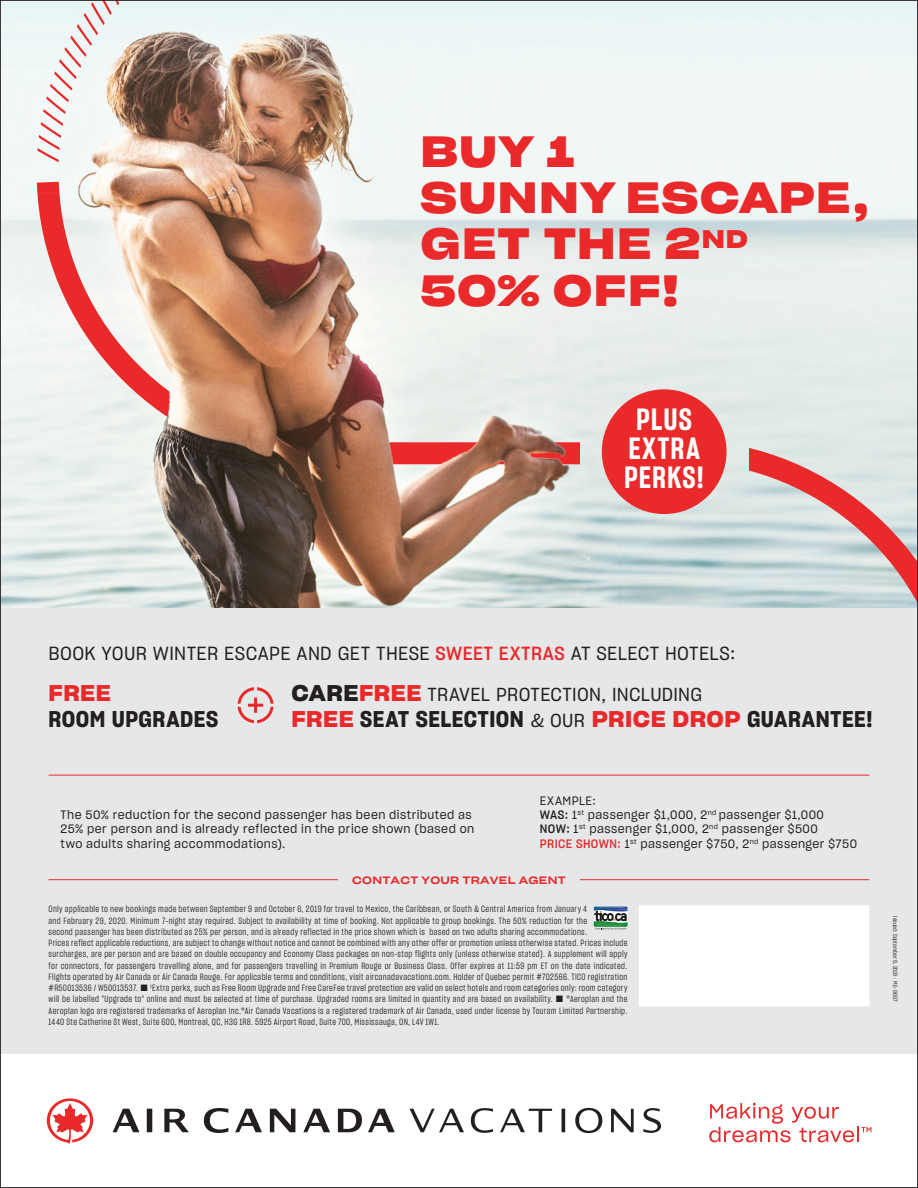
<style>
.page{position:relative;width:918px;height:1188px;background:#fff}
.page>*{position:absolute;margin:0;border:0;box-sizing:border-box;transform-origin:0 0}
.t1{font:42.75px/46.2px "Sharp Grotesk Sm Bold 25";letter-spacing:.035em;color:#e9292a}
.t2{font:30px/29px "Sharp Grotesk Sm Bold 15";letter-spacing:.03em;color:#fff;text-align:center}
.t3{font:22.2px/26.7px "Sharp Grotesk Sm Bold 18";letter-spacing:.02em;color:#231f20}
.t4{font:18.75px "Sharp Grotesk Book 18";letter-spacing:.015em;color:#231f20}
.t5{font:18.6px "Sharp Grotesk Book 18";letter-spacing:.015em;color:#231f20}
.t6{font:12px/14.4px "Sharp Grotesk Book 18";letter-spacing:.035em;color:#231f20}
.t7{font:10.5px "Sharp Grotesk Medium 25";letter-spacing:.025em;color:#e9292a}
.t8{font:9px/11.2px "Sharp Grotesk Book 14";letter-spacing:.035em;color:#231f20}
.t9{font:6px "Sharp Grotesk Book 15";color:#231f20}
.s1{font-family:"Sharp Grotesk Medium 18";color:#e9292a}
.s2{font-family:"Sharp Grotesk Sm Bold 22";color:#e9292a}
.s3{font-family:"Sharp Grotesk Sm Bold 22";font-size:22.2px}
.s4{font-family:"Sharp Grotesk Sm Bold 22";font-size:22.2px;color:#e9292a}
.s5{font-family:"Sharp Grotesk Book 18";font-size:18.6px}
.s6{font-family:"Sharp Grotesk Medium 18"}
</style>
<div class="page">
<div style="left:0;top:95px;width:918px;height:959px;background:#e6e7e9"></div>
<img style="left:2px;top:532px;width:620px;height:76px">
<img style="left:622px;top:2px;width:294px;height:606px">
<svg style="left:749px;top:159px;width:167px;height:449px"></svg>
<img style="left:2px;top:2px;width:728px;height:530px">
<hr style="left:49px;top:775px;width:820px;height:1px;background:#e9292a">
<svg style="left:238px;top:687px;width:36px;height:36px"></svg>
<hr style="left:248px;top:704px;width:15px;height:3px;background:#e9292a">
<hr style="left:254px;top:698px;width:3px;height:15px;background:#e9292a">
<img style="left:595px;top:907px;width:32px;height:3px">
<svg style="left:594px;top:910px;width:33px;height:20px"></svg>
<img style="left:595px;top:921px;width:32px;height:5px">
<hr style="left:49px;top:879px;width:820px;height:1px;background:#e9292a">
<div style="left:338px;top:876px;width:242px;height:8px;background:#e6e7e9"></div>
<div style="left:639px;top:905px;width:230px;height:101px;background:#fff"></div>
<div style="left:602px;top:389px;width:125px;height:125px;background:#e9292a;border-radius:50%"></div>
<svg style="left:47px;top:1098px;width:46px;height:46px"></svg>
<svg style="left:113px;top:1108px;width:548px;height:25px"></svg>
<svg style="left:709px;top:1103px;width:162px;height:39px"></svg>
<p class="t1" style="left:420px;top:128px;width:450px">BUY 1<br>SUNNY ESCAPE,<br>GET THE 2<sup>ND<br></sup>50% OFF!</p>
<p class="t2" style="left:624px;top:405px;width:81px">PLUS<br>EXTRA<br>PERKS!</p>
<p class="t4" style="left:49px;top:639px;width:688px">BOOK YOUR WINTER ESCAPE AND GET THESE <span class="s1">SWEET EXTRAS</span> AT SELECT HOTELS:</p>
<p class="t3" style="left:49px;top:679px;width:171px"><span class="s2">FREE<br></span>ROOM UPGRADES</p>
<p class="t5" style="left:291px;top:680px;width:412px"><span class="s3">CARE</span><span class="s4">FREE</span> TRAVEL PROTECTION, INCLUDING</p>
<p class="t3" style="left:291px;top:706px;width:583px"><span class="s2">FREE</span> SEAT SELECTION <span class="s5">&amp; OUR</span> <span class="s2">PRICE DROP</span> GUARANTEE!</p>
<p class="t6" style="left:61px;top:807px;width:415px">The 50% reduction for the second passenger has been distributed as<br>25% per person and is already reflected in the price shown (based on two adults sharing accommodations).</p>
<p class="t6" style="left:540px;top:793px;width:319px">EXAMPLE:<br><span class="s6">WAS:</span> 1<sup>st</sup> passenger $1,000, 2<sup>nd</sup> passenger $1,000<br><span class="s6">NOW:</span> 1<sup>st</sup> passenger $1,000, 2<sup>nd</sup> passenger $500<br><span class="s1">PRICE SHOWN:</span> 1<sup>st</sup> passenger $750, 2<sup>nd</sup> passenger $750</p>
<p class="t7" style="left:352px;top:871px;width:215px">CONTACT YOUR TRAVEL AGENT</p>
<p class="t8" style="left:49px;top:904px;width:580px">Only applicable to new bookings made between September 9 and October 6, 2019 for travel to Mexico, the Caribbean, or South &amp; Central America from January 4<br>and February 29, 2020. Minimum 7-night stay required. Subject to availability at time of booking. Not applicable to group bookings. The 50% reduction for the<br>second passenger has been distributed as 25% per person, and is already reflected in the price shown which is based on two adults sharing accommodations.<br>Prices reflect applicable reductions, are subject to change without notice and cannot be combined with any other offer or promotion unless otherwise stated. Prices include surcharges, are per person and are based on double occupancy and Economy Class packages on non-stop flights only (unless otherwise stated). A supplement will apply for connectors, for passengers travelling alone, and for passengers travelling in Premium Rouge or Business Class. Offer expires at 11:59 pm ET on the date indicated.<br>Flights operated by Air Canada or Air Canada Rouge. For applicable terms and conditions, visit aircanadavacations.com. Holder of Quebec permit #702566. TICO registration #R50013536 / W50013537. ■ ¹Extra perks, such as Free Room Upgrade and Free CareFee travel protection are valid on select hotels and room categories only: room category will be labelled "Upgrade to" online and must be selected at time of purchase. Upgraded rooms are limited in quantity and are based on availability. ■ ®Aeroplan and the Aeroplan logo are registered trademarks of Aeroplan Inc.®Air Canada Vacations is a registered trademark of Air Canada, used under license by Touram Limited Partnership.<br>1440 Ste Catherine St West, Suite 600, Montreal, QC, H3G 1R8. 5925 Airport Road, Suite 700, Mississauga, ON, L4V 1W1.</p>
<p class="t9" style="left:900px;top:916px;width:87px;rotate:90deg">Issued: September 9, 2019 - ME-9697</p>
</div>
